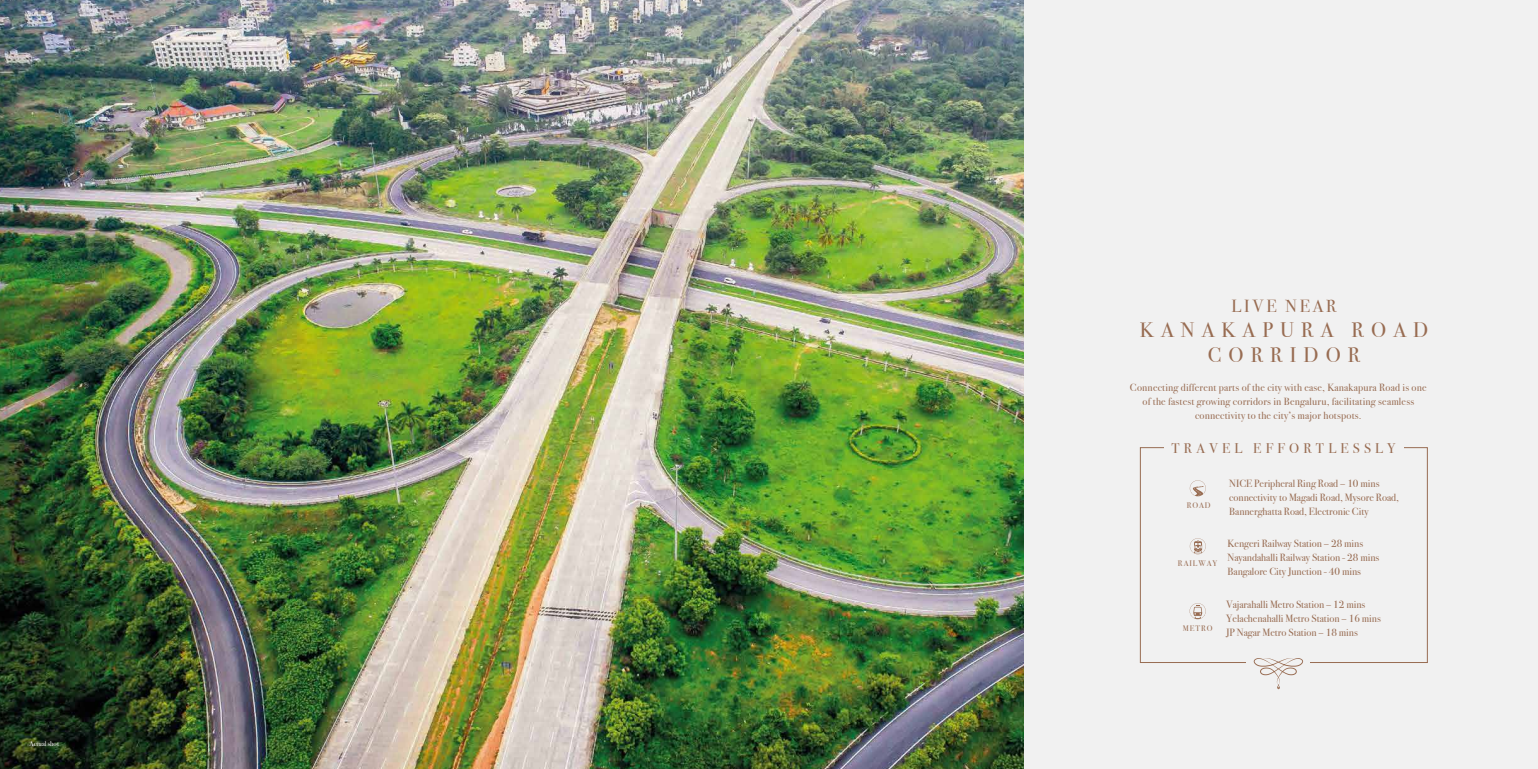
<style>
.page{position:relative;width:1538px;height:769px;background:#fff}
.page>*{position:absolute;margin:0;border:0;box-sizing:border-box;transform-origin:0 0}
.t1{font:21px/25.2px "Bodoni Svty Two OSITCTT";letter-spacing:.34em;color:#986c52;text-align:center}
.t2{font:17.5px "Bodoni Svty Two OSITCTT";letter-spacing:.16em;color:#986c52}
.t3{font:14px "Bodoni Svty Two OSITCTT";letter-spacing:.3em;color:#986c52}
.t4{font:10.5px/14.1px "Bodoni Svty Two ITCTT";color:#986c52}
.t5{font:10.5px/14.1px "Bodoni Svty Two ITCTT";letter-spacing:.02em;color:#986c52;text-align:center}
.t6{font:8.05px "Bodoni Svty Two OSITCTT";letter-spacing:.12em;color:#986c52}
.t7{font:7px "Bodoni Svty Two ITCTT";color:#fff}
</style>
<div class="page">
<div style="left:769px;top:0;width:769px;height:769px;background:#f1f1f1"></div>
<img style="left:0;top:0;width:1024px;height:769px">
<svg style="left:1190px;top:538px;width:16px;height:16px"></svg>
<svg style="left:1190px;top:480px;width:16px;height:16px"></svg>
<svg style="left:1189px;top:603px;width:17px;height:16px"></svg>
<div style="left:1140px;top:447px;width:288px;height:216px;border:1px solid #986c52"></div>
<div style="left:1164px;top:434px;width:239px;height:24px;background:#f1f1f1"></div>
<div style="left:1246px;top:655px;width:64px;height:27px;background:#f1f1f1"></div>
<svg style="left:1254px;top:658px;width:49px;height:31px"></svg>
<p class="t7" style="left:30px;top:738px;width:31px">Actual shot</p>
<h2 class="t2" style="left:1231px;top:295px;width:106px">LIVE NEAR</h2>
<h1 class="t1" style="left:1140px;top:317px;width:290px">KANAKAPURA ROAD<br>CORRIDOR</h1>
<p class="t5" style="left:1130px;top:379px;width:298px">Connecting different parts of the city with ease, Kanakapura Road is one of the fastest growing corridors in Bengaluru, facilitating seamless connectivity to the city’s major hotspots.</p>
<h3 class="t3" style="left:1171px;top:440px;width:226px">TRAVEL EFFORTLESSLY</h3>
<p class="t6" style="left:1187px;top:500px;width:25px">ROAD</p>
<p class="t6" style="left:1178px;top:558px;width:41px">RAILWAY</p>
<p class="t4" style="left:1229px;top:475px;width:171px">NICE Peripheral Ring Road – 10 mins connectivity to Magadi Road, Mysore Road,<br>Bannerghatta Road, Electronic City</p>
<p class="t4" style="left:1227px;top:536px;width:153px">Kengeri Railway Station – 28 mins<br>Nayandahalli Railway Station - 28 mins<br>Bangalore City Junction - 40 mins</p>
<p class="t6" style="left:1183px;top:623px;width:31px">METRO</p>
<p class="t4" style="left:1226px;top:596px;width:156px">Vajarahalli Metro Station – 12 mins<br>Yelachenahalli Metro Station – 16 mins<br>JP Nagar Metro Station – 18 mins</p>
</div>
